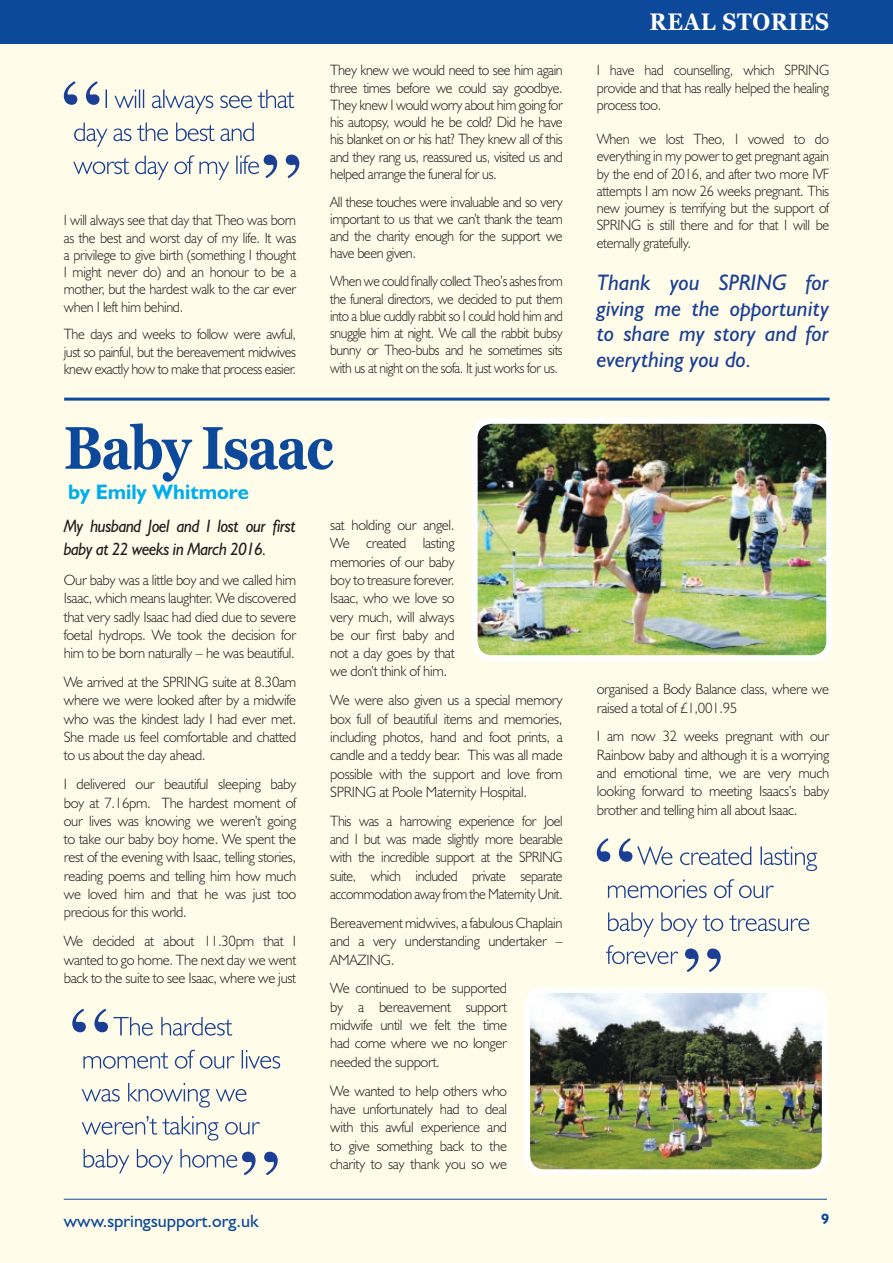
<style>
.page{position:relative;width:893px;height:1263px;background:#fffde9}
.page>*{position:absolute;margin:0;border:0;box-sizing:border-box;transform-origin:0 0}
.t1{font:700 60px "Georgia";letter-spacing:-.03em;color:#0d499a;scale:.86 1}
.t2{font:700 24px "Georgia";letter-spacing:.03em;color:#fff;scale:.9 1}
.t3{font:italic 22.5px/25.5px "Humanist 521 BT";color:#1b3f94;text-align:justify}
.t4{font:700 21px "Humanist 521 BT";color:#00aeef}
.t5{font:italic 18px/22.5px "Humanist 521 BT";letter-spacing:-.03em;color:#231f20;scale:.94 1}
.t6{font:18px "Humanist 521 BT";color:#0d499a}
.t7{font:300 15px/18.3px "Humanist 521 BT";letter-spacing:-.02em;color:#231f20;text-align:justify}
.t8{font:300 15px/17.2px "Humanist 521 BT";letter-spacing:-.02em;color:#231f20;text-align:justify;scale:.95 1}
.t9{font:300 15px/17.2px "Humanist 521 BT";letter-spacing:-.02em;color:#231f20;text-align:justify;scale:.92 1}
.t10{font:300 15px/18.3px "Humanist 521 BT";letter-spacing:-.02em;color:#231f20;text-align:justify;scale:.94 1}
.t11{font:700 15px "Humanist 521 BT";color:#0d499a}
</style>
<div class="page">
<div style="left:0;top:0;width:893px;height:43px;background:#0d499a"></div>
<hr style="left:64px;top:1199px;width:763px;height:1px;background:#0d499a">
<hr style="left:64px;top:398px;width:765px;height:3px;background:#0d499a">
<img style="left:479px;top:425px;width:346px;height:229px">
<div style="left:472px;top:418px;width:360px;height:243px;border:6px solid #fff;border-radius:17px"></div>
<img style="left:531px;top:994px;width:290px;height:174px">
<div style="left:524px;top:987px;width:304px;height:188px;border:6px solid #fff;border-radius:17px"></div>
<svg style="left:64px;top:81px;width:36px;height:24px"></svg>
<svg style="left:73px;top:155px;width:226px;height:25px"></svg>
<svg style="left:74px;top:122px;width:180px;height:25px"></svg>
<svg style="left:106px;top:89px;width:188px;height:25px"></svg>
<svg style="left:84px;top:1149px;width:194px;height:26px"></svg>
<svg style="left:82px;top:1116px;width:178px;height:24px"></svg>
<svg style="left:82px;top:1083px;width:164px;height:24px"></svg>
<svg style="left:83px;top:1050px;width:197px;height:19px"></svg>
<svg style="left:72px;top:1009px;width:160px;height:27px"></svg>
<svg style="left:685px;top:948px;width:36px;height:24px"></svg>
<svg style="left:606px;top:945px;width:72px;height:19px"></svg>
<svg style="left:608px;top:912px;width:201px;height:25px"></svg>
<svg style="left:608px;top:879px;width:166px;height:19px"></svg>
<svg style="left:597px;top:838px;width:220px;height:33px"></svg>
<p class="t8" style="left:64px;top:211px;width:246px">I will always see that day that Theo was born as the best and worst day of my life. It was a privilege to give birth (something I thought I might never do) and an honour to be a mother, but the hardest walk to the car ever when I left him behind.</p>
<p class="t8" style="left:64px;top:325px;width:246px">The days and weeks to follow were awful, just so painful, but the bereavement midwives knew exactly how to make that process easier.</p>
<p class="t8" style="left:330px;top:61px;width:246px">They knew we would need to see him again three times before we could say goodbye.<br>They knew I would worry about him going for his autopsy, would he be cold? Did he have his blanket on or his hat? They knew all of this and they rang us, reassured us, visited us and helped arrange the funeral for us.</p>
<p class="t8" style="left:330px;top:193px;width:246px">All these touches were invaluable and so very important to us that we can’t thank the team and the charity enough for the support we have been given.</p>
<p class="t9" style="left:330px;top:272px;width:254px">When we could finally collect Theo’s ashes from the funeral directors, we decided to put them into a blue cuddly rabbit so I could hold him and snuggle him at night. We call the rabbit bubsy bunny or Theo-bubs and he sometimes sits with us at night on the sofa. It just works for us.</p>
<h1 class="t1" style="left:64px;top:403px;width:315px">Baby Isaac</h1>
<p class="t5" style="left:64px;top:514px;width:249px">My husband Joel and I lost our first baby at 22 weeks in March 2016.</p>
<p class="t7" style="left:64px;top:570px;width:234px">Our baby was a little boy and we called him Isaac, which means laughter. We discovered that very sadly Isaac had died due to severe foetal hydrops. We took the decision for him to be born naturally – he was beautiful.</p>
<p class="t7" style="left:64px;top:672px;width:234px">We arrived at the SPRING suite at 8.30am where we were looked after by a midwife who was the kindest lady I had ever met.<br>She made us feel comfortable and chatted to us about the day ahead.</p>
<p class="t7" style="left:64px;top:775px;width:234px">I delivered our beautiful sleeping baby boy at 7.16pm. The hardest moment of our lives was knowing we weren’t going to take our baby boy home. We spent the rest of the evening with Isaac, telling stories, reading poems and telling him how much we loved him and that he was just too precious for this world.</p>
<p class="t7" style="left:64px;top:932px;width:234px">We decided at about 11.30pm that I wanted to go home. The next day we went back to the suite to see Isaac, where we just</p>
<h3 class="t4" style="left:68px;top:479px;width:182px">by Emily Whitmore</h3>
<p class="t7" style="left:330px;top:515px;width:126px">sat holding our angel.<br>We created lasting memories of our baby boy to treasure forever.<br>Isaac, who we love so very much, will always be our first baby and not a day goes by that we don’t think of him.</p>
<p class="t7" style="left:330px;top:691px;width:234px">We were also given us a special memory box full of beautiful items and memories, including photos, hand and foot prints, a candle and a teddy bear. This was all made possible with the support and love from SPRING at Poole Maternity Hospital.</p>
<p class="t10" style="left:330px;top:811px;width:249px">This was a harrowing experience for Joel and I but was made slightly more bearable with the incredible support at the SPRING suite, which included private separate accommodation away from the Maternity Unit.</p>
<p class="t7" style="left:330px;top:913px;width:234px">Bereavement midwives, a fabulous Chaplain and a very understanding undertaker – AMAZING.</p>
<p class="t7" style="left:330px;top:979px;width:178px">We continued to be supported by a bereavement support midwife until we felt the time had come where we no longer needed the support.</p>
<p class="t7" style="left:330px;top:1081px;width:178px">We wanted to help others who have unfortunately had to deal with this awful experience and to give something back to the charity to say thank you so we</p>
<h2 class="t2" style="left:650px;top:4px;width:201px">REAL STORIES</h2>
<p class="t8" style="left:597px;top:61px;width:246px">I have had counselling, which SPRING provide and that has really helped the healing process too.</p>
<p class="t8" style="left:597px;top:130px;width:246px">When we lost Theo, I vowed to do everything in my power to get pregnant again by the end of 2016, and after two more IVF attempts I am now 26 weeks pregnant. This new journey is terrifying but the support of SPRING is still there and for that I will be eternally gratefully.</p>
<h3 class="t3" style="left:597px;top:269px;width:234px">Thank you SPRING for giving me the opportunity to share my story and for everything you do.</h3>
<p class="t7" style="left:597px;top:680px;width:234px">organised a Body Balance class, where we raised a total of £1,001.95</p>
<p class="t7" style="left:597px;top:727px;width:234px">I am now 32 weeks pregnant with our Rainbow baby and although it is a worrying and emotional time, we are very much looking forward to meeting Isaacs’s baby brother and telling him all about Isaac.</p>
<p class="t6" style="left:64px;top:1209px;width:196px">www.springsupport.org.uk</p>
<p class="t11" style="left:821px;top:1210px;width:10px">9</p>
</div>
